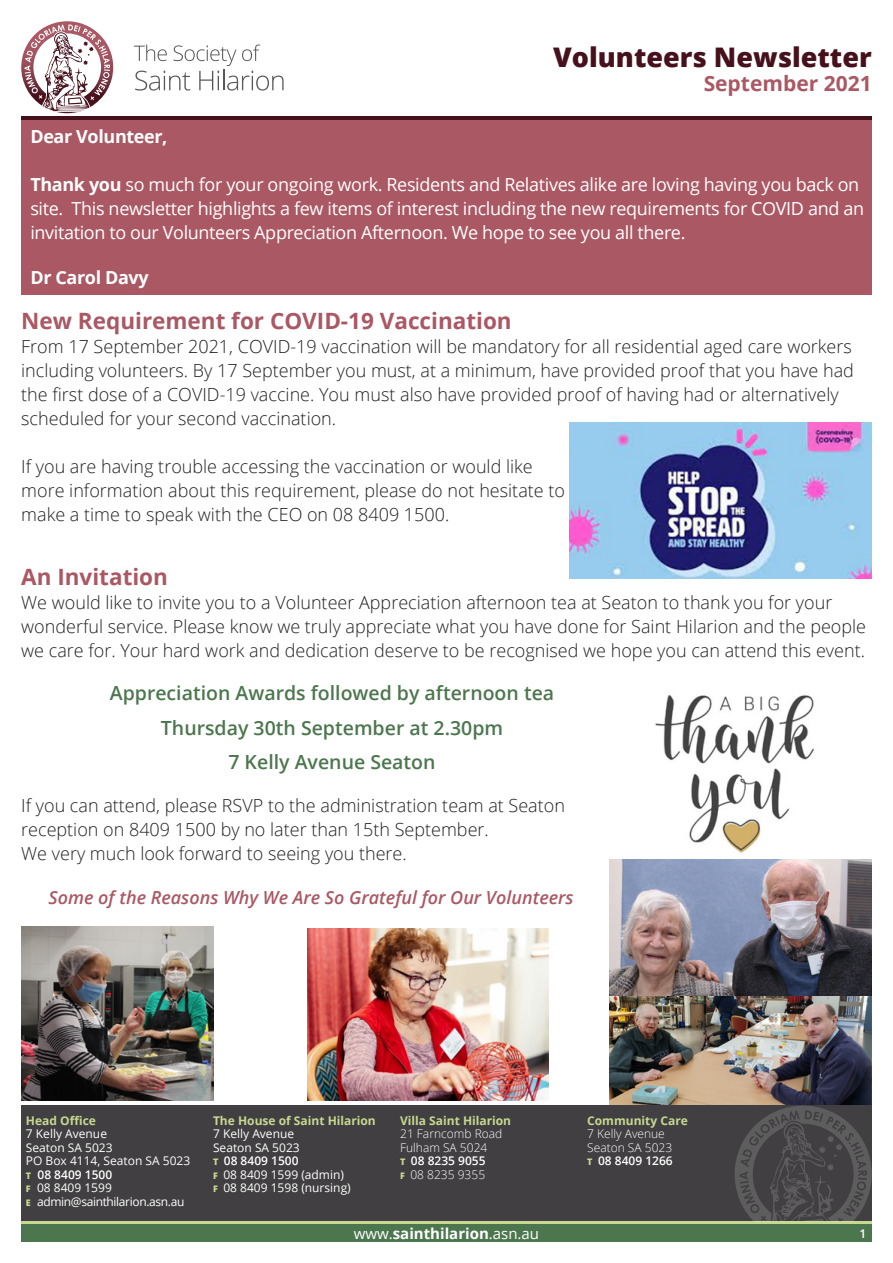
<style>
.page{position:relative;width:893px;height:1263px;background:#fff}
.page>*{position:absolute;margin:0;border:0;box-sizing:border-box;transform-origin:0 0}
.t1{font:800 27px "Open Sans";color:#46111c}
.t2{font:700 22.5px "Open Sans";color:#aa5864}
.t3{font:700 21px "Open Sans";color:#aa5864}
.t4{font:600 19.5px "Open Sans";color:#4c764e}
.t5{font:300 18px/24px "Open Sans";color:#231f20}
.t6{font:18px/24px "Open Sans";letter-spacing:-.02em;color:#fff}
.t7{font:italic 600 18px "Open Sans";color:#aa5864}
.t8{font:700 18px "Open Sans";letter-spacing:-.02em;color:#fff}
.t9{font:700 15px "Open Sans";color:#fff}
.t10{font:600 15px "Open Sans";color:#fff}
.t11{font:12px "Open Sans";color:#fff}
.t12{font:700 12px "Open Sans";color:#c7d890}
.t13{font:300 12px "Open Sans";color:#fff}
.t14{font:600 12px "Open Sans";color:#fff}
.t15{font:12px "Open Sans";letter-spacing:-.03em;color:#fff}
.s1{font-weight:700}
.s2{font-weight:800;font-size:9px;color:#c7d890}
.s3{font-weight:400}
</style>
<div class="page">
<img style="left:308px;top:928px;width:240px;height:173px">
<div style="left:21px;top:119px;width:851px;height:176px;background:#aa5864"></div>
<hr style="left:21px;top:116px;width:851px;height:3px;background:#46111c">
<div style="left:21px;top:1106px;width:851px;height:136px;background:#413f41"></div>
<svg style="left:21px;top:1221px;width:851px;height:4px;background:#a8bf7f"></svg>
<div style="left:21px;top:1225px;width:851px;height:17px;background:#4c764e"></div>
<svg style="left:21px;top:21px;width:92px;height:92px"></svg>
<svg style="left:134px;top:45px;width:150px;height:46px"></svg>
<svg style="left:735px;top:1106px;width:137px;height:115px"></svg>
<img style="left:570px;top:423px;width:302px;height:155px">
<img style="left:22px;top:927px;width:191px;height:174px">
<img style="left:610px;top:995px;width:262px;height:109px">
<img style="left:609px;top:860px;width:263px;height:135px">
<img style="left:655px;top:694px;width:160px;height:159px">
<p class="t1" style="left:553px;top:37px;width:320px">Volunteers Newsletter</p>
<p class="t3" style="left:704px;top:68px;width:170px">September 2021</p>
<p class="t8" style="left:30px;top:124px;width:139px">Dear Volunteer,</p>
<p class="t6" style="left:30px;top:172px;width:835px"><span class="s1">Thank you</span> so much for your ongoing work. Residents and Relatives alike are loving having you back on site. This newsletter highlights a few items of interest including the new requirements for COVID and an invitation to our Volunteers Appreciation Afternoon. We hope to see you all there.</p>
<p class="t8" style="left:30px;top:265px;width:120px">Dr Carol Davy</p>
<p class="t2" style="left:21px;top:305px;width:492px">New Requirement for COVID-19 Vaccination</p>
<p class="t5" style="left:21px;top:334px;width:834px">From 17 September 2021, COVID-19 vaccination will be mandatory for all residential aged care workers including volunteers. By 17 September you must, at a minimum, have provided proof that you have had the first dose of a COVID-19 vaccine. You must also have provided proof of having had or alternatively scheduled for your second vaccination.</p>
<p class="t5" style="left:21px;top:454px;width:545px">If you are having trouble accessing the vaccination or would like more information about this requirement, please do not hesitate to make a time to speak with the CEO on 08 8409 1500.</p>
<p class="t2" style="left:21px;top:561px;width:148px">An Invitation</p>
<p class="t5" style="left:21px;top:590px;width:846px">We would like to invite you to a Volunteer Appreciation afternoon tea at Seaton to thank you for your wonderful service. Please know we truly appreciate what you have done for Saint Hilarion and the people we care for. Your hard work and dedication deserve to be recognised we hope you can attend this event.</p>
<p class="t4" style="left:110px;top:680px;width:446px">Appreciation Awards followed by afternoon tea</p>
<p class="t4" style="left:161px;top:714px;width:344px">Thursday 30th September at 2.30pm</p>
<p class="t4" style="left:228px;top:749px;width:209px">7 Kelly Avenue Seaton</p>
<p class="t5" style="left:21px;top:793px;width:545px">If you can attend, please RSVP to the administration team at Seaton reception on 8409 1500 by no later than 15th September.</p>
<p class="t5" style="left:21px;top:841px;width:387px">We very much look forward to seeing you there.</p>
<p class="t7" style="left:49px;top:885px;width:527px">Some of the Reasons Why We Are So Grateful for Our Volunteers</p>
<p class="t12" style="left:26px;top:1112px;width:71px">Head Office</p>
<p class="t11" style="left:26px;top:1126px;width:83px">7 Kelly Avenue</p>
<p class="t11" style="left:26px;top:1139px;width:88px">Seaton SA 5023</p>
<p class="t11" style="left:26px;top:1153px;width:166px">PO Box 4114, Seaton SA 5023</p>
<p class="t14" style="left:26px;top:1166px;width:88px"><span class="s2">T</span> 08 8409 1500</p>
<p class="t11" style="left:26px;top:1180px;width:87px"><span class="s2">F</span> 08 8409 1599</p>
<p class="t15" style="left:26px;top:1193px;width:160px"><span class="s2">E</span> admin@sainthilarion.asn.au</p>
<p class="t12" style="left:213px;top:1112px;width:164px">The House of Saint Hilarion</p>
<p class="t11" style="left:213px;top:1126px;width:83px">7 Kelly Avenue</p>
<p class="t11" style="left:213px;top:1139px;width:88px">Seaton SA 5023</p>
<p class="t14" style="left:213px;top:1153px;width:87px"><span class="s2">T</span> 08 8409 1500</p>
<p class="t11" style="left:213px;top:1166px;width:133px"><span class="s2">F</span> 08 8409 1599 (admin)</p>
<p class="t11" style="left:213px;top:1180px;width:139px"><span class="s2">F</span> 08 8409 1598 (nursing)</p>
<p class="t12" style="left:400px;top:1112px;width:113px">Villa Saint Hilarion</p>
<p class="t13" style="left:400px;top:1126px;width:104px">21 Farncomb Road</p>
<p class="t13" style="left:400px;top:1139px;width:89px">Fulham SA 5024</p>
<p class="t14" style="left:400px;top:1153px;width:87px"><span class="s2">T</span> 08 8235 9055</p>
<p class="t13" style="left:400px;top:1166px;width:87px"><span class="s2">F</span> 08 8235 9355</p>
<p class="t12" style="left:587px;top:1112px;width:102px">Community Care</p>
<p class="t13" style="left:587px;top:1126px;width:79px">7 Kelly Avenue</p>
<p class="t13" style="left:587px;top:1139px;width:87px">Seaton SA 5023</p>
<p class="t14" style="left:587px;top:1153px;width:87px"><span class="s2">T</span> 08 8409 1266</p>
<p class="t9" style="left:389px;top:1223px;width:152px"><span class="s3">.</span>sainthilarion<span class="s3">.asn.au</span></p>
<p class="t10" style="left:354px;top:1223px;width:63px">www.sai</p>
<p class="t10" style="left:477px;top:1223px;width:24px">n.a</p>
<p class="t14" style="left:860px;top:1225px;width:8px">1</p>
</div>
